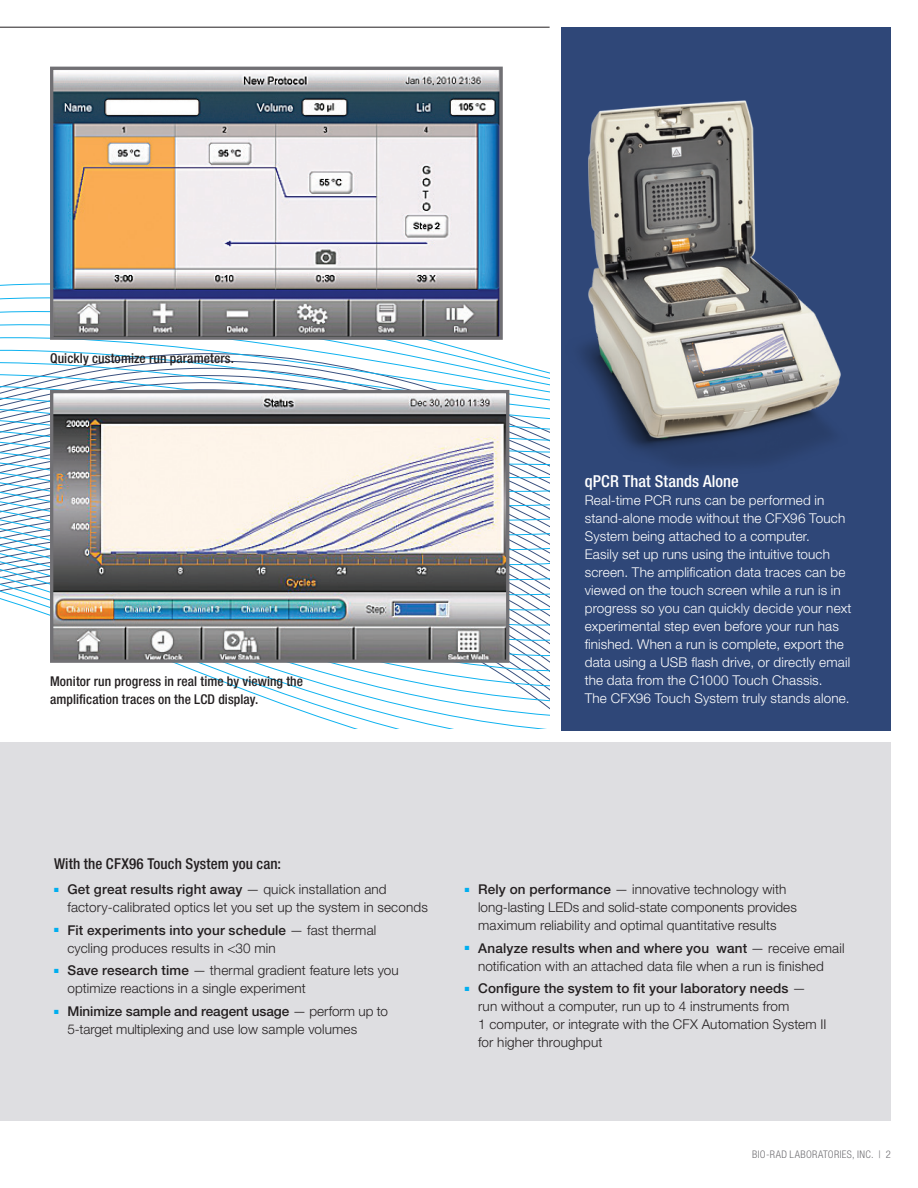
<style>
.page{position:relative;width:918px;height:1188px;background:#fff}
.page>*{position:absolute;margin:0;border:0;box-sizing:border-box;transform-origin:0 0}
.t1{font:500 condensed 16.5px "Helvetica Neue LT Std";letter-spacing:.005em;color:#fff}
.t2{font:500 condensed 15px "Helvetica Neue LT Std";letter-spacing:.005em;color:#231f20}
.t3{font:300 13.5px/18px "Helvetica Neue LT Std";letter-spacing:.01em;color:#231f20}
.t4{font:300 13.5px/18px "Helvetica Neue LT Std";letter-spacing:.01em;color:#fff}
.t5{font:500 condensed 13.5px/18px "Helvetica Neue LT Std";letter-spacing:.01em;color:#231f20}
.t6{font:300 condensed 10.5px "Helvetica Neue LT Std";letter-spacing:.035em;color:#717074}
.s1{font-weight:500}
</style>
<div class="page">
<svg style="left:0;top:283px;width:550px;height:446px"></svg>
<div style="left:0;top:742px;width:891px;height:379px;background:#dedee1"></div>
<div style="left:562px;top:27px;width:329px;height:703px;background:#2f4778"></div>
<hr style="left:0;top:27px;width:550px;height:1px;background:#231f20">
<img style="left:581px;top:100px;width:260px;height:365px">
<img style="left:54px;top:71px;width:445px;height:265px">
<div style="left:50px;top:67px;width:453px;height:273px;border:3px solid #717074"></div>
<img style="left:54px;top:394px;width:451px;height:265px">
<div style="left:50px;top:390px;width:459px;height:273px;border:3px solid #717074"></div>
<p class="t5" style="left:50px;top:349px;width:186px">Quickly customize run parameters.</p>
<p class="t5" style="left:50px;top:672px;width:255px">Monitor run progress in real time by viewing the amplification traces on the LCD display.</p>
<p class="t1" style="left:585px;top:472px;width:155px">qPCR That Stands Alone</p>
<p class="t4" style="left:585px;top:491px;width:268px">Real-time PCR runs can be performed in stand-alone mode without the CFX96 Touch System being attached to a computer.<br>Easily set up runs using the intuitive touch screen. The amplification data traces can be viewed on the touch screen while a run is in progress so you can quickly decide your next experimental step even before your run has finished. When a run is complete, export the data using a USB flash drive, or directly email the data from the C1000 Touch Chassis.<br>The CFX96 Touch System truly stands alone.</p>
<p class="t2" style="left:54px;top:854px;width:229px">With the CFX96 Touch System you can:</p>
<p class="t3" style="left:68px;top:880px;width:362px;text-indent:-14px"><sup>■</sup> <span class="s1">Get great results right away</span> — quick installation and factory-calibrated optics let you set up the system in seconds</p>
<p class="t3" style="left:68px;top:921px;width:310px;text-indent:-14px"><sup>■</sup> <span class="s1">Fit experiments into your schedule</span> — fast thermal cycling produces results in &lt;30 min</p>
<p class="t3" style="left:68px;top:961px;width:333px;text-indent:-14px"><sup>■</sup> <span class="s1">Save research time</span> — thermal gradient feature lets you optimize reactions in a single experiment</p>
<p class="t3" style="left:68px;top:1002px;width:322px;text-indent:-14px"><sup>■</sup> <span class="s1">Minimize sample and reagent usage</span> — perform up to<br>5-target multiplexing and use low sample volumes</p>
<p class="t3" style="left:478px;top:880px;width:320px;text-indent:-14px"><sup>■</sup> <span class="s1">Rely on performance</span> — innovative technology with long-lasting LEDs and solid-state components provides maximum reliability and optimal quantitative results</p>
<p class="t3" style="left:465px;top:939px;width:381px;text-align:center"><sup>■</sup> <span class="s1">Analyze results when and where you want</span> — receive email notification with an attached data file when a run is finished</p>
<p class="t3" style="left:478px;top:979px;width:350px;text-indent:-14px"><sup>■</sup> <span class="s1">Configure the system to fit your laboratory needs</span> — run without a computer, run up to 4 instruments from<br>1 computer, or integrate with the CFX Automation System II for higher throughput</p>
<p class="t6" style="left:752px;top:1148px;width:140px">BIO-RAD LABORATORIES, INC. | 2</p>
</div>
